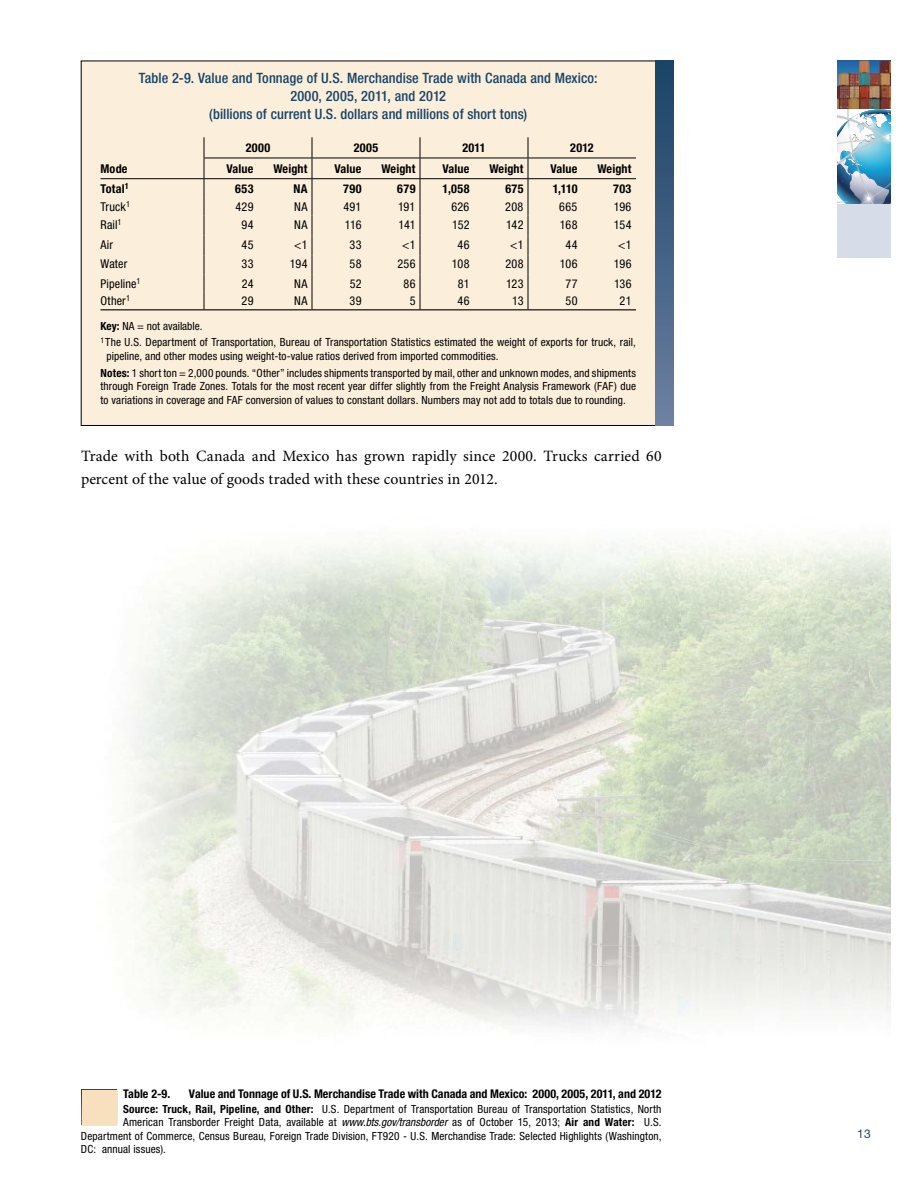
<style>
.page{position:relative;width:918px;height:1188px;background:#fff}
.page>*{position:absolute;margin:0;border:0;box-sizing:border-box;transform-origin:0 0}
.t1{font:15.75px/23.2px "Minion Pro";letter-spacing:.005em;color:#000}
.t2{font:500 condensed 14.25px/18px "Helvetica Neue LT Std";letter-spacing:.005em;color:#184467;text-align:center}
.t3{font:condensed 12.15px "Helvetica Neue LT Std";letter-spacing:.02em;color:#000}
.t4{font:700 condensed 12.15px "Helvetica Neue LT Std";letter-spacing:.015em;color:#000}
.t5{font:700 condensed 12px "Helvetica Neue LT Std";letter-spacing:.005em;color:#000}
.t6{font:12px "Helvetica Neue LT Std";color:#184467}
.t7{font:condensed 11.25px/16.5px "Helvetica Neue LT Std";letter-spacing:.01em;color:#000}
.s1{font-weight:700}
.s2{font-style:italic}
</style>
<div class="page">
<img style="left:837px;top:61px;width:54px;height:48px">
<svg style="left:837px;top:109px;width:54px;height:95px"></svg>
<div style="left:837px;top:204px;width:54px;height:54px;background:#d7dce9"></div>
<img style="left:125px;top:539px;width:766px;height:490px">
<div style="left:81px;top:61px;width:580px;height:364px;background:#fbeedb"></div>
<hr style="left:100px;top:309px;width:104px;height:1px;background:#000">
<hr style="left:204px;top:309px;width:54px;height:1px;background:#000">
<hr style="left:258px;top:309px;width:54px;height:1px;background:#000">
<hr style="left:312px;top:309px;width:54px;height:1px;background:#000">
<hr style="left:366px;top:309px;width:54px;height:1px;background:#000">
<hr style="left:420px;top:309px;width:54px;height:1px;background:#000">
<hr style="left:474px;top:309px;width:54px;height:1px;background:#000">
<hr style="left:528px;top:309px;width:54px;height:1px;background:#000">
<hr style="left:582px;top:309px;width:54px;height:1px;background:#000">
<svg style="left:420px;top:137px;width:1px;height:172px"></svg>
<svg style="left:312px;top:137px;width:1px;height:172px"></svg>
<svg style="left:204px;top:137px;width:1px;height:172px"></svg>
<svg style="left:528px;top:137px;width:1px;height:172px"></svg>
<hr style="left:204px;top:158px;width:54px;height:1px;background:#000">
<hr style="left:258px;top:158px;width:54px;height:1px;background:#000">
<hr style="left:312px;top:158px;width:54px;height:1px;background:#000">
<hr style="left:366px;top:158px;width:54px;height:1px;background:#000">
<hr style="left:420px;top:158px;width:54px;height:1px;background:#000">
<hr style="left:474px;top:158px;width:54px;height:1px;background:#000">
<hr style="left:528px;top:158px;width:54px;height:1px;background:#000">
<hr style="left:582px;top:158px;width:54px;height:1px;background:#000">
<hr style="left:100px;top:178px;width:104px;height:1px;background:#000">
<hr style="left:204px;top:178px;width:54px;height:1px;background:#000">
<hr style="left:258px;top:178px;width:54px;height:1px;background:#000">
<hr style="left:312px;top:178px;width:54px;height:1px;background:#000">
<hr style="left:366px;top:178px;width:54px;height:1px;background:#000">
<hr style="left:420px;top:178px;width:54px;height:1px;background:#000">
<hr style="left:474px;top:178px;width:54px;height:1px;background:#000">
<hr style="left:528px;top:178px;width:54px;height:1px;background:#000">
<hr style="left:582px;top:178px;width:54px;height:1px;background:#000">
<div style="left:656px;top:61px;width:18px;height:365px;background:linear-gradient(to bottom,#194266,#6d80a0)"></div>
<div style="left:81px;top:1089px;width:36px;height:36px;background:#f8dfbd"></div>
<p class="t2" style="left:139px;top:69px;width:460px">Table 2-9. Value and Tonnage of U.S. Merchandise Trade with Canada and Mexico:<br>2000, 2005, 2011, and 2012<br>(billions of current U.S. dollars and millions of short tons)</p>
<p class="t4" style="left:246px;top:140px;width:26px">2000</p>
<p class="t4" style="left:354px;top:140px;width:26px">2005</p>
<p class="t4" style="left:462px;top:140px;width:25px">2011</p>
<p class="t4" style="left:570px;top:140px;width:25px">2012</p>
<p class="t4" style="left:100px;top:161px;width:29px">Mode</p>
<p class="t4" style="left:226px;top:161px;width:29px">Value</p>
<p class="t4" style="left:273px;top:161px;width:36px">Weight</p>
<p class="t4" style="left:334px;top:161px;width:29px">Value</p>
<p class="t4" style="left:381px;top:161px;width:36px">Weight</p>
<p class="t4" style="left:442px;top:161px;width:29px">Value</p>
<p class="t4" style="left:489px;top:161px;width:36px">Weight</p>
<p class="t4" style="left:550px;top:161px;width:29px">Value</p>
<p class="t4" style="left:597px;top:161px;width:36px">Weight</p>
<p class="t4" style="left:101px;top:182px;width:30px">Total<sup>1</sup></p>
<p class="t4" style="left:235px;top:182px;width:20px">653</p>
<p class="t4" style="left:293px;top:182px;width:16px">NA</p>
<p class="t4" style="left:343px;top:182px;width:20px">790</p>
<p class="t4" style="left:397px;top:182px;width:20px">679</p>
<p class="t4" style="left:443px;top:182px;width:28px">1,058</p>
<p class="t4" style="left:505px;top:182px;width:20px">675</p>
<p class="t4" style="left:553px;top:182px;width:26px">1,110</p>
<p class="t4" style="left:613px;top:182px;width:20px">703</p>
<p class="t3" style="left:101px;top:200px;width:31px">Truck<sup>1</sup></p>
<p class="t3" style="left:235px;top:200px;width:20px">429</p>
<p class="t3" style="left:294px;top:200px;width:15px">NA</p>
<p class="t3" style="left:344px;top:200px;width:19px">491</p>
<p class="t3" style="left:398px;top:200px;width:19px">191</p>
<p class="t3" style="left:451px;top:200px;width:20px">626</p>
<p class="t3" style="left:505px;top:200px;width:20px">208</p>
<p class="t3" style="left:559px;top:200px;width:20px">665</p>
<p class="t3" style="left:614px;top:200px;width:19px">196</p>
<p class="t3" style="left:100px;top:217px;width:23px">Rail<sup>1</sup></p>
<p class="t3" style="left:241px;top:217px;width:14px">94</p>
<p class="t3" style="left:294px;top:217px;width:15px">NA</p>
<p class="t3" style="left:345px;top:217px;width:18px">116</p>
<p class="t3" style="left:399px;top:217px;width:18px">141</p>
<p class="t3" style="left:452px;top:217px;width:19px">152</p>
<p class="t3" style="left:506px;top:217px;width:19px">142</p>
<p class="t3" style="left:560px;top:217px;width:19px">168</p>
<p class="t3" style="left:614px;top:217px;width:19px">154</p>
<p class="t3" style="left:101px;top:237px;width:14px">Air</p>
<p class="t3" style="left:241px;top:237px;width:14px">45</p>
<p class="t3" style="left:294px;top:237px;width:15px">&lt;1</p>
<p class="t3" style="left:349px;top:237px;width:14px">33</p>
<p class="t3" style="left:402px;top:237px;width:15px">&lt;1</p>
<p class="t3" style="left:457px;top:237px;width:14px">46</p>
<p class="t3" style="left:510px;top:237px;width:15px">&lt;1</p>
<p class="t3" style="left:565px;top:237px;width:14px">44</p>
<p class="t3" style="left:618px;top:237px;width:15px">&lt;1</p>
<p class="t3" style="left:101px;top:257px;width:28px">Water</p>
<p class="t3" style="left:241px;top:257px;width:14px">33</p>
<p class="t3" style="left:290px;top:257px;width:19px">194</p>
<p class="t3" style="left:349px;top:257px;width:14px">58</p>
<p class="t3" style="left:397px;top:257px;width:20px">256</p>
<p class="t3" style="left:452px;top:257px;width:19px">108</p>
<p class="t3" style="left:505px;top:257px;width:20px">208</p>
<p class="t3" style="left:560px;top:257px;width:19px">106</p>
<p class="t3" style="left:614px;top:257px;width:19px">196</p>
<p class="t3" style="left:101px;top:276px;width:41px">Pipeline<sup>1</sup></p>
<p class="t3" style="left:242px;top:276px;width:13px">24</p>
<p class="t3" style="left:294px;top:276px;width:15px">NA</p>
<p class="t3" style="left:350px;top:276px;width:13px">52</p>
<p class="t3" style="left:403px;top:276px;width:14px">86</p>
<p class="t3" style="left:458px;top:276px;width:13px">81</p>
<p class="t3" style="left:506px;top:276px;width:19px">123</p>
<p class="t3" style="left:565px;top:276px;width:14px">77</p>
<p class="t3" style="left:614px;top:276px;width:19px">136</p>
<p class="t3" style="left:100px;top:294px;width:31px">Other<sup>1</sup></p>
<p class="t3" style="left:241px;top:294px;width:14px">29</p>
<p class="t3" style="left:294px;top:294px;width:15px">NA</p>
<p class="t3" style="left:350px;top:294px;width:13px">39</p>
<p class="t3" style="left:410px;top:294px;width:7px">5</p>
<p class="t3" style="left:457px;top:294px;width:14px">46</p>
<p class="t3" style="left:512px;top:294px;width:13px">13</p>
<p class="t3" style="left:565px;top:294px;width:14px">50</p>
<p class="t3" style="left:620px;top:294px;width:13px">21</p>
<p class="t7" style="left:100px;top:318px;width:537px"><span class="s1">Key:</span> NA = not available.<br><sup>1</sup> The U.S. Department of Transportation, Bureau of Transportation Statistics estimated the weight of exports for truck, rail,</p>
<p class="t7" style="left:100px;top:348px;width:537px;text-indent:6px">pipeline, and other modes using weight-to-value ratios derived from imported commodities.<br><span class="s1">Notes:</span> 1 short ton = 2,000 pounds. “Other” includes shipments transported by mail, other and unknown modes, and shipments</p>
<p class="t7" style="left:100px;top:379px;width:537px;line-height:13.5px">through Foreign Trade Zones. Totals for the most recent year differ slightly from the Freight Analysis Framework (FAF) due to variations in coverage and FAF conversion of values to constant dollars. Numbers may not add to totals due to rounding.</p>
<h1 class="t1" style="left:81px;top:445px;width:582px">Trade with both Canada and Mexico has grown rapidly since 2000. Trucks carried 60 percent of the value of goods traded with these countries in 2012.</h1>
<p class="t5" style="left:123px;top:1086px;width:49px">Table 2-9.</p>
<p class="t5" style="left:189px;top:1086px;width:474px">Value and Tonnage of U.S. Merchandise Trade with Canada and Mexico: 2000, 2005, 2011, and 2012</p>
<p class="t7" style="left:123px;top:1100px;width:540px"><span class="s1">Source: Truck, Rail, Pipeline, and Other:</span> U.S. Department of Transportation Bureau of Transportation Statistics, North</p>
<p class="t7" style="left:123px;top:1114px;width:540px">American Transborder Freight Data, available at <span class="s2">www.bts.gov/transborder</span> as of October 15, 2013; <span class="s1">Air and Water:</span> U.S.</p>
<p class="t7" style="left:81px;top:1127px;width:582px">Department of Commerce, Census Bureau, Foreign Trade Division, FT920 - U.S. Merchandise Trade: Selected Highlights (Washington,</p>
<p class="t7" style="left:81px;top:1141px;width:86px">DC: annual issues).</p>
<p class="t6" style="left:857px;top:1127px;width:15px">13</p>
</div>
